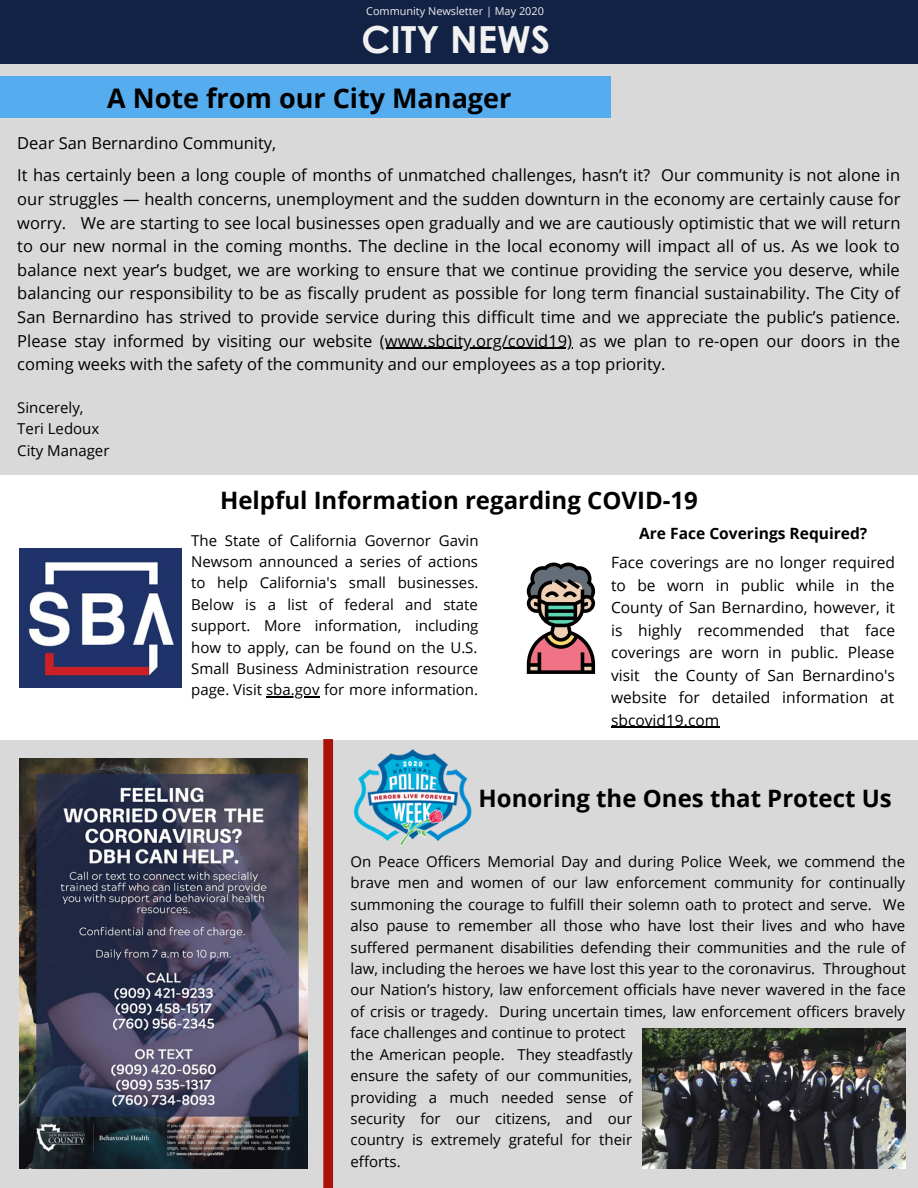
<style>
.page{position:relative;width:918px;height:1188px;background:#d9d9d9}
.page>*{position:absolute;margin:0;border:0;box-sizing:border-box;transform-origin:0 0}
.t1{font:700 37.35px "Century Gothic";color:#f1f1f1}
.t2{font:700 27px "Open Sans";color:#000}
.t3{font:700 24px "Open Sans";color:#000}
.t4{font:16.5px/23.7px "Open Sans";color:#000}
.t5{font:15.6px/22.5px "Open Sans";color:#000;text-align:justify}
.t6{font:700 15.6px "Open Sans";color:#000}
.t7{font:15px/21.3px "Open Sans";color:#000;text-align:justify}
.t8{font:10.95px "Open Sans";color:#f1f1f1}
</style>
<div class="page">
<div style="left:0;top:0;width:918px;height:63px;background:#124"></div>
<div style="left:0;top:76px;width:611px;height:42px;background:#55acee"></div>
<div style="left:0;top:475px;width:918px;height:265px;background:#fff"></div>
<img style="left:19px;top:758px;width:288px;height:411px">
<svg style="left:323px;top:739px;width:10px;height:449px;background:#ab180f"></svg>
<img style="left:643px;top:1028px;width:263px;height:141px">
<img style="left:353px;top:749px;width:119px;height:97px">
<img style="left:19px;top:549px;width:162px;height:138px">
<hr style="left:380px;top:348px;width:192px;height:1px;background:#000">
<svg style="left:527px;top:563px;width:68px;height:111px"></svg>
<hr style="left:266px;top:696px;width:54px;height:2px;background:#000">
<hr style="left:611px;top:727px;width:108px;height:1px;background:#000">
<p class="t8" style="left:366px;top:3px;width:179px">Community Newsletter | May 2020</p>
<h1 class="t1" style="left:361px;top:15px;width:190px">CITY NEWS</h1>
<h2 class="t2" style="left:107px;top:79px;width:406px">A Note from our City Manager</h2>
<p class="t4" style="left:17px;top:126px;width:884px;line-height:32.7px">Dear San Bernardino Community,<br>It has certainly been a long couple of months of unmatched challenges, hasn’t it? Our community is not alone in</p>
<p class="t4" style="left:17px;top:187px;width:885px;text-align:justify">our struggles — health concerns, unemployment and the sudden downturn in the economy are certainly cause for worry. We are starting to see local businesses open gradually and we are cautiously optimistic that we will return to our new normal in the coming months. The decline in the local economy will impact all of us. As we look to balance next year’s budget, we are working to ensure that we continue providing the service you deserve, while balancing our responsibility to be as fiscally prudent as possible for long term financial sustainability. The City of San Bernardino has strived to provide service during this difficult time and we appreciate the public’s patience.<br>Please stay informed by visiting our website (www.sbcity.org/covid19) as we plan to re-open our doors in the coming weeks with the safety of the community and our employees as a top priority.</p>
<p class="t7" style="left:17px;top:397px;width:94px;text-align:left">Sincerely,<br>Teri Ledoux<br>City Manager</p>
<h3 class="t3" style="left:220px;top:483px;width:479px">Helpful Information regarding COVID-19</h3>
<p class="t7" style="left:191px;top:529px;width:289px">The State of California Governor Gavin Newsom announced a series of actions to help California's small businesses.<br>Below is a list of federal and state support. More information, including how to apply, can be found on the U.S.<br>Small Business Administration resource page. Visit sba.gov for more information.</p>
<p class="t6" style="left:639px;top:522px;width:230px">Are Face Coverings Required?</p>
<p class="t5" style="left:611px;top:551px;width:286px">Face coverings are no longer required to be worn in public while in the County of San Bernardino, however, it is highly recommended that face coverings are worn in public. Please visit the County of San Bernardino's website for detailed information at sbcovid19.com</p>
<h3 class="t3" style="left:479px;top:781px;width:415px">Honoring the Ones that Protect Us</h3>
<p class="t7" style="left:351px;top:851px;width:557px">On Peace Officers Memorial Day and during Police Week, we commend the brave men and women of our law enforcement community for continually summoning the courage to fulfill their solemn oath to protect and serve. We also pause to remember all those who have lost their lives and who have suffered permanent disabilities defending their communities and the rule of law, including the heroes we have lost this year to the coronavirus. Throughout our Nation’s history, law enforcement officials have never wavered in the face of crisis or tragedy. During uncertain times, law enforcement officers bravely face challenges and continue to protect</p>
<p class="t7" style="left:351px;top:1043px;width:284px">the American people. They steadfastly ensure the safety of our communities, providing a much needed sense of security for our citizens, and our country is extremely grateful for their efforts.</p>
</div>
